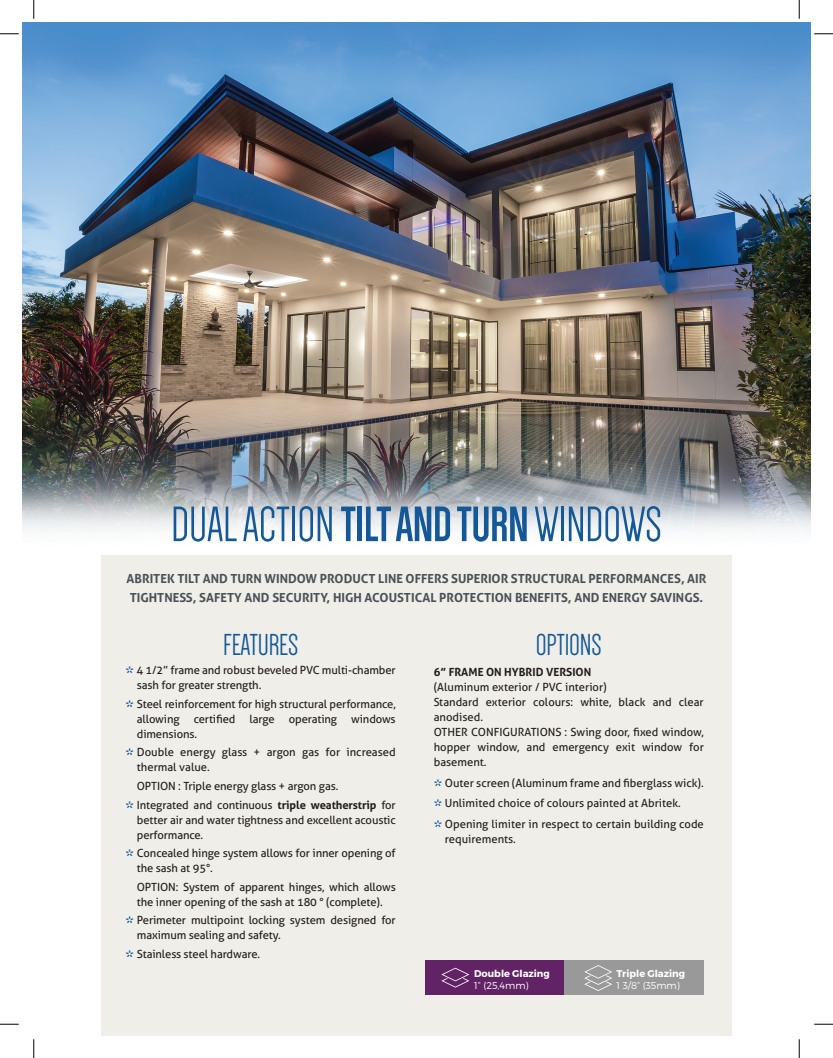
<style>
.page{position:relative;width:833px;height:1058px;background:#fff}
.page>*{position:absolute;margin:0;border:0;box-sizing:border-box;transform-origin:0 0}
.t1{font:51.25px "Dense";letter-spacing:-.005em;color:#145897}
.t2{font:31.25px "Dense";letter-spacing:-.01em;color:#145897}
.t3{font:700 12.5px/19.4px "Aller";color:#4a5157}
.t4{font:11.25px/15px "Aller";letter-spacing:-.01em;color:#231f20}
.t5{font:11.25px/15px "Aller";letter-spacing:-.01em;color:#231f20;scale:.95 1}
.t6{font:700 9.75px "Montserrat";color:#fff}
.t7{font:300 9.75px "Montserrat";color:#fff}
.s1{font-weight:700}
.s2{font-size:17.5px;color:#145897}
</style>
<div class="page">
<img style="left:23px;top:23px;width:787px;height:1012px">
<div style="left:101px;top:555px;width:630px;height:480px;background:#f0eee8"></div>
<div style="left:426px;top:960px;width:138px;height:35px;background:#612365"></div>
<svg style="left:441px;top:967px;width:28px;height:20px"></svg>
<div style="left:564px;top:960px;width:139px;height:35px;background:#999"></div>
<svg style="left:584px;top:965px;width:28px;height:26px"></svg>
<svg style="left:0;top:33px;width:19px;height:2px"></svg>
<svg style="left:814px;top:33px;width:19px;height:2px"></svg>
<svg style="left:0;top:1023px;width:19px;height:2px"></svg>
<svg style="left:814px;top:1023px;width:19px;height:2px"></svg>
<svg style="left:33px;top:0;width:2px;height:19px"></svg>
<svg style="left:33px;top:1039px;width:2px;height:19px"></svg>
<svg style="left:798px;top:0;width:2px;height:19px"></svg>
<svg style="left:798px;top:1039px;width:2px;height:19px"></svg>
<p class="t1" style="left:171px;top:499px;width:492px">DUAL ACTION <span class="s1">TILT AND TURN</span> WINDOWS</p>
<p class="t3" style="left:126px;top:568px;width:581px">ABRITEK TILT AND TURN WINDOW PRODUCT LINE OFFERS SUPERIOR STRUCTURAL PERFORMANCES, AIR<br>TIGHTNESS, SAFETY AND SECURITY, HIGH ACOUSTICAL PROTECTION BENEFITS, AND ENERGY SAVINGS.</p>
<p class="t2" style="left:223px;top:630px;width:77px">FEATURES</p>
<p class="t4" style="left:137px;top:662px;width:260px;text-indent:-11px"><span class="s2">*</span> 4 1/2” frame and robust beveled PVC multi-chamber sash for greater strength.</p>
<p class="t4" style="left:137px;top:696px;width:260px;text-align:justify;text-indent:-11px"><span class="s2">*</span> Steel reinforcement for high structural performance, allowing certified large operating windows dimensions.</p>
<p class="t4" style="left:137px;top:744px;width:260px;text-indent:-11px"><span class="s2">*</span> Double energy glass + argon gas for increased thermal value.</p>
<p class="t4" style="left:137px;top:778px;width:203px">OPTION : Triple energy glass + argon gas.</p>
<p class="t4" style="left:137px;top:797px;width:260px;text-align:justify;text-indent:-11px"><span class="s2">*</span> Integrated and continuous <span class="s1">triple weatherstrip</span> for better air and water tightness and excellent acoustic performance.</p>
<p class="t4" style="left:137px;top:845px;width:260px;text-indent:-11px"><span class="s2">*</span> Concealed hinge system allows for inner opening of the sash at 95°.</p>
<p class="t4" style="left:137px;top:879px;width:260px">OPTION: System of apparent hinges, which allows the inner opening of the sash at 180 ° (complete).</p>
<p class="t4" style="left:137px;top:912px;width:260px;text-indent:-11px"><span class="s2">*</span> Perimeter multipoint locking system designed for maximum sealing and safety.</p>
<p class="t4" style="left:126px;top:946px;width:136px"><span class="s2">*</span> Stainless steel hardware.</p>
<p class="t2" style="left:536px;top:630px;width:67px">OPTIONS</p>
<p class="t4" style="left:433px;top:664px;width:175px"><span class="s1">6” FRAME ON HYBRID VERSION </span>(Aluminum exterior / PVC interior)</p>
<p class="t5" style="left:433px;top:694px;width:286px">Standard exterior colours: white, black and clear anodised.</p>
<p class="t4" style="left:433px;top:724px;width:272px;text-align:justify">OTHER CONFIGURATIONS : Swing door, fixed window, hopper window, and emergency exit window for basement.</p>
<p class="t4" style="left:433px;top:775px;width:272px"><span class="s2">*</span> Outer screen (Aluminum frame and fiberglass wick).</p>
<p class="t4" style="left:433px;top:796px;width:249px"><span class="s2">*</span> Unlimited choice of colours painted at Abritek.</p>
<p class="t4" style="left:445px;top:816px;width:260px;text-indent:-11px"><span class="s2">*</span> Opening limiter in respect to certain building code requirements.</p>
<p class="t6" style="left:474px;top:967px;width:77px">Double Glazing</p>
<p class="t7" style="left:474px;top:979px;width:56px">1” (25,4mm)</p>
<p class="t6" style="left:616px;top:967px;width:70px">Triple Glazing</p>
<p class="t7" style="left:616px;top:979px;width:65px">1 3/8” (35mm)</p>
</div>
